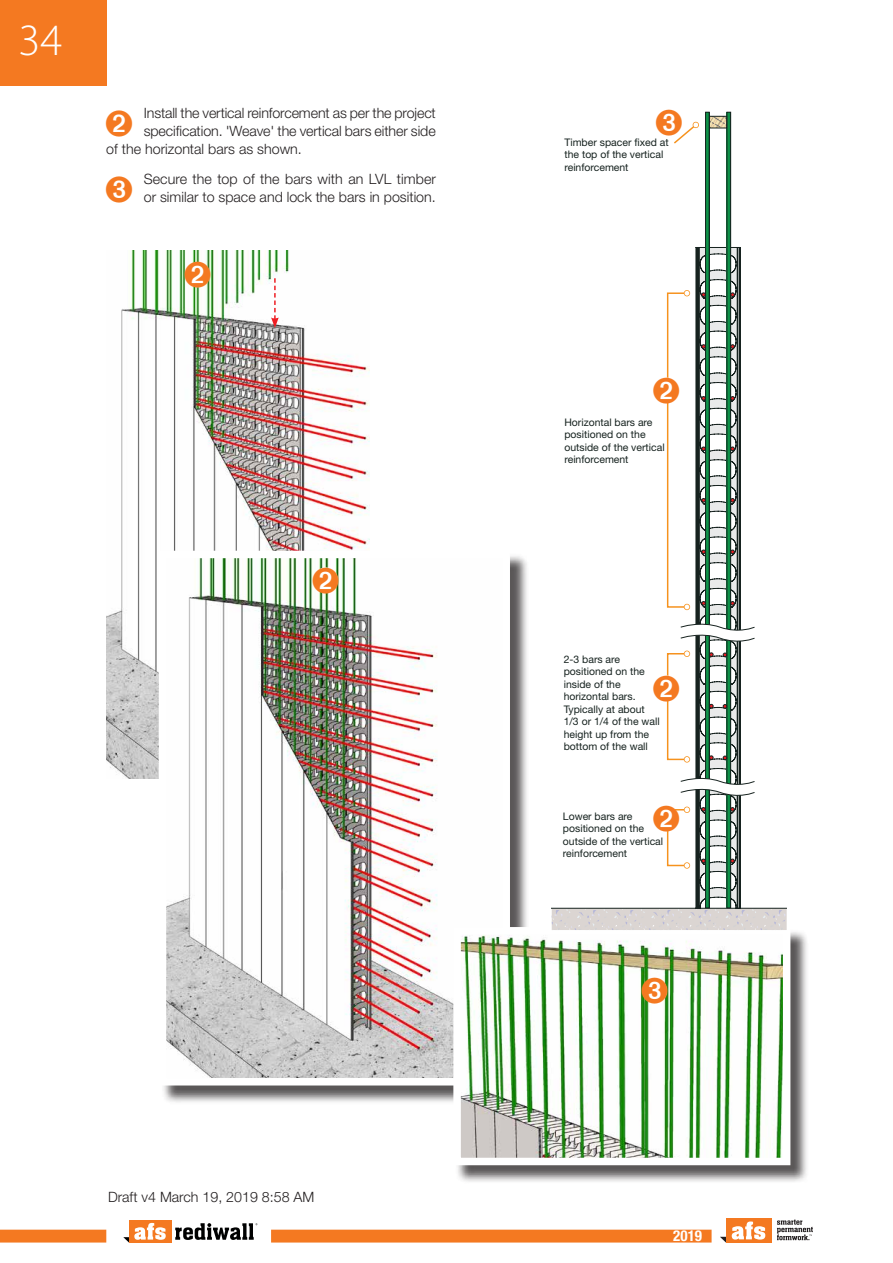
<style>
.page{position:relative;width:893px;height:1263px;background:#fff}
.page>*{position:absolute;margin:0;border:0;box-sizing:border-box;transform-origin:0 0}
.t1{font:300 45px "Myriad Pro";color:#fff}
.t2{font:700 condensed 15px "Helvetica Neue";color:#fff}
.Drop_Cap{font:300 14.25px/18px "Helvetica Neue";color:#231f20}
.t3{font:10.5px/12.5px "Helvetica Neue";color:#16221f}
</style>
<div class="page">
<div style="left:0;top:0;width:106px;height:86px;background:#f47921"></div>
<div style="left:129px;top:1220px;width:42px;height:22px;background:#f47921"></div>
<svg style="left:123px;top:1223px;width:43px;height:19px"></svg>
<svg style="left:175px;top:1223px;width:82px;height:17px"></svg>
<div style="left:0;top:1229px;width:106px;height:13px;background:#f47921"></div>
<div style="left:271px;top:1229px;width:441px;height:13px;background:#f47921"></div>
<svg style="left:720px;top:1237px;width:6px;height:5px"></svg>
<div style="left:726px;top:1218px;width:45px;height:24px;background:#f47921"></div>
<svg style="left:732px;top:1221px;width:33px;height:18px"></svg>
<svg style="left:777px;top:1219px;width:36px;height:21px"></svg>
<img style="left:106px;top:251px;width:264px;height:527px">
<div style="left:161px;top:553px;width:368px;height:551px;background:#231f20;opacity:.75"></div>
<img style="left:168px;top:560px;width:333px;height:516px">
<div style="left:456px;top:929px;width:353px;height:255px;background:#231f20;opacity:.75"></div>
<img style="left:462px;top:936px;width:319px;height:220px">
<div style="left:453px;top:927px;width:337px;height:238px;border:8px solid #fff"></div>
<div style="left:727px;top:112px;width:4px;height:796px;border:1px solid #16221f"></div>
<div style="left:705px;top:112px;width:4px;height:796px;border:1px solid #16221f"></div>
<svg style="left:709px;top:116px;width:18px;height:12px"></svg>
<svg style="left:271px;top:278px;width:8px;height:50px"></svg>
<svg style="left:185px;top:261px;width:25px;height:27px"></svg>
<svg style="left:313px;top:567px;width:26px;height:26px"></svg>
<svg style="left:642px;top:977px;width:26px;height:27px"></svg>
<svg style="left:552px;top:247px;width:235px;height:683px"></svg>
<svg style="left:674px;top:121px;width:25px;height:23px"></svg>
<h1 class="t1" style="left:18px;top:15px;width:45px">34</h1>
<p class="Drop_Cap" style="left:144px;top:103px;width:294px">Install the vertical reinforcement as per the project</p>
<p class="Drop_Cap" style="left:144px;top:121px;width:293px">specification. 'Weave' the vertical bars either side</p>
<p class="Drop_Cap" style="left:106px;top:139px;width:197px">of the horizontal bars as shown.</p>
<p class="Drop_Cap" style="left:144px;top:170px;width:294px">Secure the top of the bars with an LVL timber or similar to space and lock the bars in position.</p>
<p class="t3" style="left:564px;top:136px;width:106px">Timber spacer fixed at the top of the vertical reinforcement</p>
<p class="t3" style="left:564px;top:416px;width:102px">Horizontal bars are positioned on the outside of the vertical reinforcement</p>
<p class="t3" style="left:564px;top:653px;width:97px">2-3 bars are positioned on the inside of the horizontal bars.<br>Typically at about<br>1/3 or 1/4 of the wall height up from the bottom of the wall</p>
<p class="t3" style="left:563px;top:810px;width:102px">Lower bars are positioned on the outside of the vertical reinforcement</p>
<h3 class="Drop_Cap" style="left:108px;top:1188px;width:208px">Draft v4 March 19, 2019 8:58 AM</h3>
<h2 class="t2" style="left:673px;top:1227px;width:30px">2019</h2>
</div>
